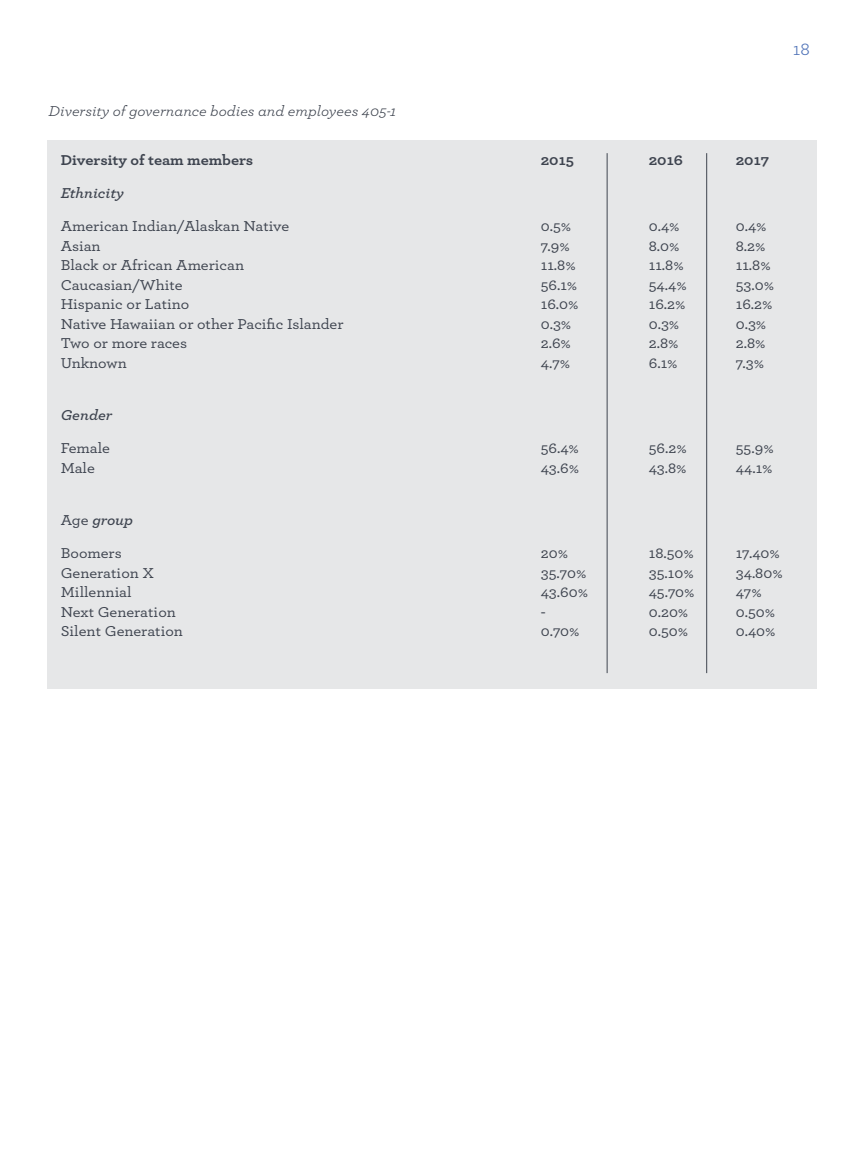
<style>
.page{position:relative;width:864px;height:1175px;background:#fff}
.page>*{position:absolute;margin:0;border:0;box-sizing:border-box;transform-origin:0 0}
.t1{font:18px "Archer";color:#5174b8;scale:1.08 1}
.t2{font:500 15px "Archer";color:#3e444f;scale:1.08 1}
.t3{font:italic 15px "Archer";color:#3e444f;scale:1.08 1}
.t4{font:700 15px "Archer";color:#3e444f;scale:1.08 1}
.t5{font:italic 600 15px "Archer";color:#3e444f;scale:1.08 1}
.s1{font-weight:500;font-style:normal}
</style>
<div class="page">
<div style="left:47px;top:140px;width:770px;height:548px;background:#e6e7e8"></div>
<hr style="left:706px;top:153px;width:1px;height:520px;background:#3f454f">
<hr style="left:607px;top:153px;width:1px;height:520px;background:#3f454f">
<p class="t1" style="left:793px;top:37px;width:17px">18</p>
<h2 class="t3" style="left:49px;top:101px;width:323px">Diversity of governance bodies and employees 405-1</h2>
<p class="t4" style="left:61px;top:148px;width:180px">Diversity of team members</p>
<p class="t4" style="left:541px;top:148px;width:32px">2015</p>
<p class="t4" style="left:649px;top:148px;width:33px">2016</p>
<p class="t4" style="left:736px;top:148px;width:33px">2017</p>
<p class="t5" style="left:61px;top:182px;width:60px">Ethnicity</p>
<p class="t2" style="left:61px;top:215px;width:213px">American Indian/Alaskan Native</p>
<p class="t2" style="left:541px;top:215px;width:30px">0.5%</p>
<p class="t2" style="left:649px;top:215px;width:30px">0.4%</p>
<p class="t2" style="left:736px;top:215px;width:30px">0.4%</p>
<p class="t2" style="left:61px;top:235px;width:39px">Asian</p>
<p class="t2" style="left:541px;top:235px;width:28px">7.9%</p>
<p class="t2" style="left:649px;top:235px;width:30px">8.0%</p>
<p class="t2" style="left:736px;top:235px;width:29px">8.2%</p>
<p class="t2" style="left:61px;top:254px;width:171px">Black or African American</p>
<p class="t2" style="left:541px;top:254px;width:34px">11.8%</p>
<p class="t2" style="left:649px;top:254px;width:34px">11.8%</p>
<p class="t2" style="left:736px;top:254px;width:34px">11.8%</p>
<p class="t2" style="left:61px;top:274px;width:114px">Caucasian/White</p>
<p class="t2" style="left:541px;top:274px;width:35px">56.1%</p>
<p class="t2" style="left:649px;top:274px;width:37px">54.4%</p>
<p class="t2" style="left:736px;top:274px;width:37px">53.0%</p>
<p class="t2" style="left:61px;top:293px;width:121px">Hispanic or Latino</p>
<p class="t2" style="left:541px;top:293px;width:37px">16.0%</p>
<p class="t2" style="left:649px;top:293px;width:36px">16.2%</p>
<p class="t2" style="left:736px;top:293px;width:36px">16.2%</p>
<p class="t2" style="left:61px;top:313px;width:263px">Native Hawaiian or other Pacifc Islander</p>
<p class="t2" style="left:541px;top:313px;width:30px">0.3%</p>
<p class="t2" style="left:649px;top:313px;width:30px">0.3%</p>
<p class="t2" style="left:736px;top:313px;width:30px">0.3%</p>
<p class="t2" style="left:61px;top:332px;width:119px">Two or more races</p>
<p class="t2" style="left:541px;top:332px;width:30px">2.6%</p>
<p class="t2" style="left:649px;top:332px;width:29px">2.8%</p>
<p class="t2" style="left:736px;top:332px;width:29px">2.8%</p>
<p class="t2" style="left:61px;top:352px;width:63px">Unknown</p>
<p class="t2" style="left:541px;top:352px;width:29px">4.7%</p>
<p class="t2" style="left:649px;top:352px;width:28px">6.1%</p>
<p class="t2" style="left:736px;top:352px;width:28px">7.3%</p>
<p class="t5" style="left:61px;top:404px;width:49px">Gender</p>
<p class="t2" style="left:61px;top:437px;width:47px">Female</p>
<p class="t2" style="left:541px;top:437px;width:37px">56.4%</p>
<p class="t2" style="left:649px;top:437px;width:37px">56.2%</p>
<p class="t2" style="left:736px;top:437px;width:37px">55.9%</p>
<p class="t2" style="left:61px;top:457px;width:33px">Male</p>
<p class="t2" style="left:541px;top:457px;width:37px">43.6%</p>
<p class="t2" style="left:649px;top:457px;width:37px">43.8%</p>
<p class="t2" style="left:736px;top:457px;width:36px">44.1%</p>
<p class="t5" style="left:61px;top:509px;width:69px"><span class="s1">Age</span> group</p>
<p class="t2" style="left:61px;top:542px;width:58px">Boomers</p>
<p class="t2" style="left:541px;top:542px;width:27px">20%</p>
<p class="t2" style="left:649px;top:542px;width:43px">18.50%</p>
<p class="t2" style="left:736px;top:542px;width:43px">17.40%</p>
<p class="t2" style="left:61px;top:562px;width:88px">Generation X</p>
<p class="t2" style="left:541px;top:562px;width:44px">35.70%</p>
<p class="t2" style="left:649px;top:562px;width:43px">35.10%</p>
<p class="t2" style="left:736px;top:562px;width:45px">34.80%</p>
<p class="t2" style="left:61px;top:581px;width:67px">Millennial</p>
<p class="t2" style="left:541px;top:581px;width:45px">43.60%</p>
<p class="t2" style="left:649px;top:581px;width:44px">45.70%</p>
<p class="t2" style="left:736px;top:581px;width:26px">47%</p>
<p class="t2" style="left:61px;top:601px;width:108px">Next Generation</p>
<p class="t2" style="left:541px;top:601px;width:6px">-</p>
<p class="t2" style="left:649px;top:601px;width:38px">0.20%</p>
<p class="t2" style="left:736px;top:601px;width:38px">0.50%</p>
<p class="t2" style="left:61px;top:620px;width:115px">Silent Generation</p>
<p class="t2" style="left:541px;top:620px;width:38px">0.70%</p>
<p class="t2" style="left:649px;top:620px;width:38px">0.50%</p>
<p class="t2" style="left:736px;top:620px;width:39px">0.40%</p>
</div>
